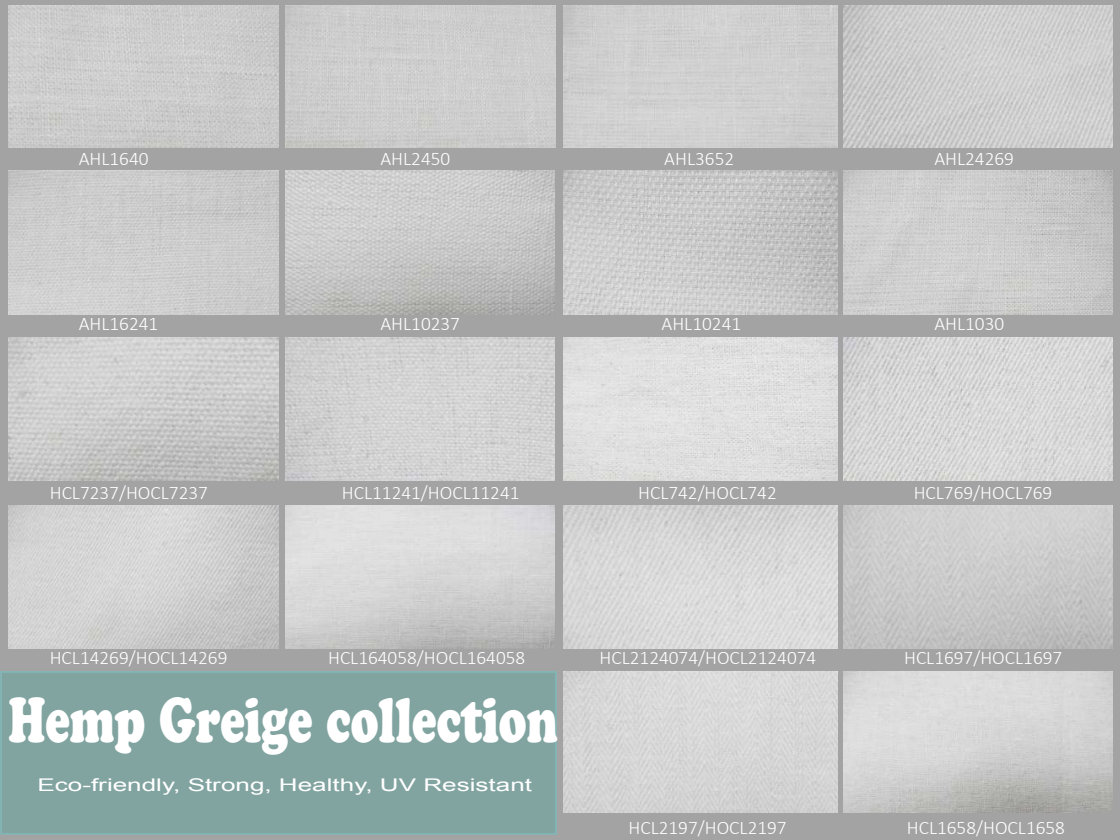
<style>
.page{position:relative;width:1120px;height:840px;background:#a3a3a3}
.page>*{position:absolute;margin:0;border:0;box-sizing:border-box;transform-origin:0 0}
.t1{font:63px "Cooper Black Std";color:#fff;scale:.7 1}
.t2{font:300 19.25px "Calibri";color:#fff}
.t3{font:17.5px "Arial";color:#fff;scale:1.49 1}
</style>
<div class="page">
<div style="left:0;top:671px;width:557px;height:164px;background:#81a4a1"></div>
<img style="left:8px;top:6px;width:271px;height:142px">
<img style="left:286px;top:6px;width:270px;height:142px">
<div style="left:563px;top:6px;width:274px;height:142px;background:#cfcfcf"></div>
<img style="left:844px;top:6px;width:268px;height:142px">
<img style="left:8px;top:170px;width:271px;height:144px">
<img style="left:286px;top:170px;width:268px;height:144px">
<img style="left:563px;top:170px;width:274px;height:144px">
<img style="left:844px;top:170px;width:268px;height:144px">
<img style="left:8px;top:337px;width:271px;height:144px">
<img style="left:286px;top:337px;width:268px;height:144px">
<img style="left:563px;top:337px;width:274px;height:144px">
<img style="left:844px;top:337px;width:268px;height:144px">
<img style="left:8px;top:506px;width:271px;height:143px">
<img style="left:286px;top:506px;width:268px;height:143px">
<img style="left:563px;top:506px;width:274px;height:143px">
<img style="left:844px;top:506px;width:268px;height:143px">
<img style="left:563px;top:672px;width:274px;height:141px">
<img style="left:844px;top:672px;width:268px;height:141px">
<p class="t2" style="left:79px;top:146px;width:71px">AHL1640</p>
<p class="t2" style="left:380px;top:146px;width:71px">AHL2450</p>
<p class="t2" style="left:664px;top:146px;width:71px">AHL3652</p>
<p class="t2" style="left:934px;top:146px;width:81px">AHL24269</p>
<p class="t2" style="left:79px;top:311px;width:81px">AHL16241</p>
<p class="t2" style="left:380px;top:311px;width:81px">AHL10237</p>
<p class="t2" style="left:662px;top:311px;width:81px">AHL10241</p>
<p class="t2" style="left:934px;top:311px;width:71px">AHL1030</p>
<p class="t2" style="left:50px;top:480px;width:160px">HCL7237/HOCL7237</p>
<p class="t2" style="left:342px;top:480px;width:179px">HCL11241/HOCL11241</p>
<p class="t2" style="left:638px;top:480px;width:140px">HCL742/HOCL742</p>
<p class="t2" style="left:914px;top:480px;width:140px">HCL769/HOCL769</p>
<p class="t2" style="left:50px;top:646px;width:179px">HCL14269/HOCL14269</p>
<p class="t2" style="left:328px;top:646px;width:199px">HCL164058/HOCL164058</p>
<p class="t2" style="left:600px;top:646px;width:218px">HCL2124074/HOCL2124074</p>
<p class="t2" style="left:904px;top:646px;width:160px">HCL1697/HOCL1697</p>
<h1 class="t1" style="left:8px;top:682px;width:786px">Hemp Greige collection</h1>
<p class="t3" style="left:37px;top:774px;width:333px">Eco-friendly, Strong, Healthy, UV Resistant</p>
<p class="t2" style="left:629px;top:816px;width:160px">HCL2197/HOCL2197</p>
<p class="t2" style="left:907px;top:816px;width:160px">HCL1658/HOCL1658</p>
</div>
